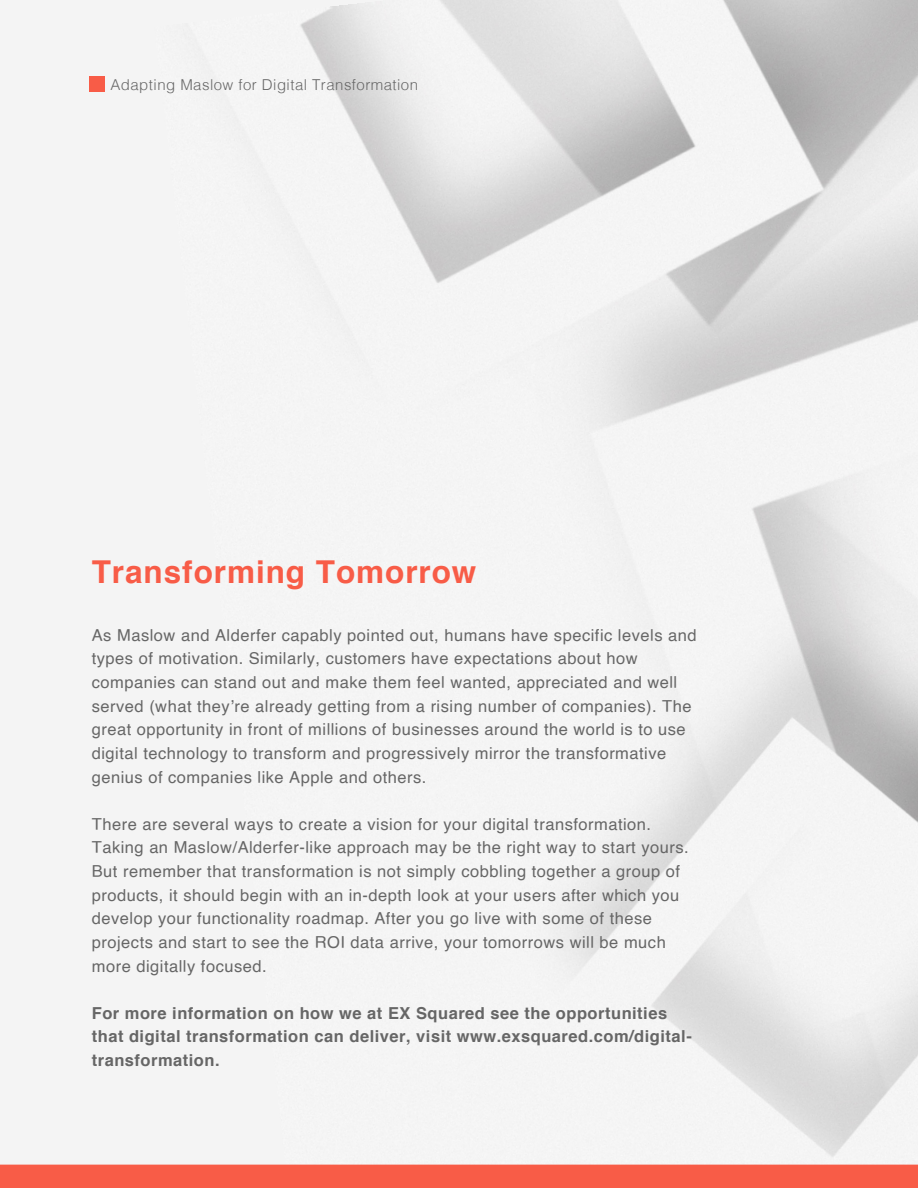
<style>
.page{position:relative;width:918px;height:1188px;background:#f4f4f4}
.page>*{position:absolute;margin:0;border:0;box-sizing:border-box;transform-origin:0 0}
.t1{font:700 31.5px "Helvetica";letter-spacing:.03em;color:#f85c47}
.t2{font:16.5px/23.7px "Helvetica";letter-spacing:.03em;color:#666}
.t3{font:700 16.5px/23.7px "Helvetica";letter-spacing:.03em;color:#666}
.t4{font:300 15px "Helvetica";letter-spacing:.03em;color:#666}
</style>
<div class="page">
<img style="left:154px;top:0;width:764px;height:1165px">
<div style="left:0;top:1165px;width:918px;height:23px;background:#f85c47"></div>
<div style="left:89px;top:76px;width:16px;height:16px;background:#f85c47"></div>
<p class="t4" style="left:110px;top:75px;width:309px">Adapting Maslow for Digital Transformation</p>
<h1 class="t1" style="left:92px;top:558px;width:386px">Transforming Tomorrow</h1>
<p class="t2" style="left:92px;top:624px;width:606px">As Maslow and Alderfer capably pointed out, humans have specific levels and types of motivation. Similarly, customers have expectations about how companies can stand out and make them feel wanted, appreciated and well served (what they’re already getting from a rising number of companies). The great opportunity in front of millions of businesses around the world is to use digital technology to transform and progressively mirror the transformative genius of companies like Apple and others.</p>
<p class="t2" style="left:92px;top:813px;width:599px">There are several ways to create a vision for your digital transformation.<br>Taking an Maslow/Alderfer-like approach may be the right way to start yours.<br>But remember that transformation is not simply cobbling together a group of products, it should begin with an in-depth look at your users after which you develop your functionality roadmap. After you go live with some of these projects and start to see the ROI data arrive, your tomorrows will be much more digitally focused.</p>
<p class="t3" style="left:92px;top:1002px;width:602px">For more information on how we at EX Squared see the opportunities that digital transformation can deliver, visit www.exsquared.com/digital&shy;transformation.</p>
</div>
